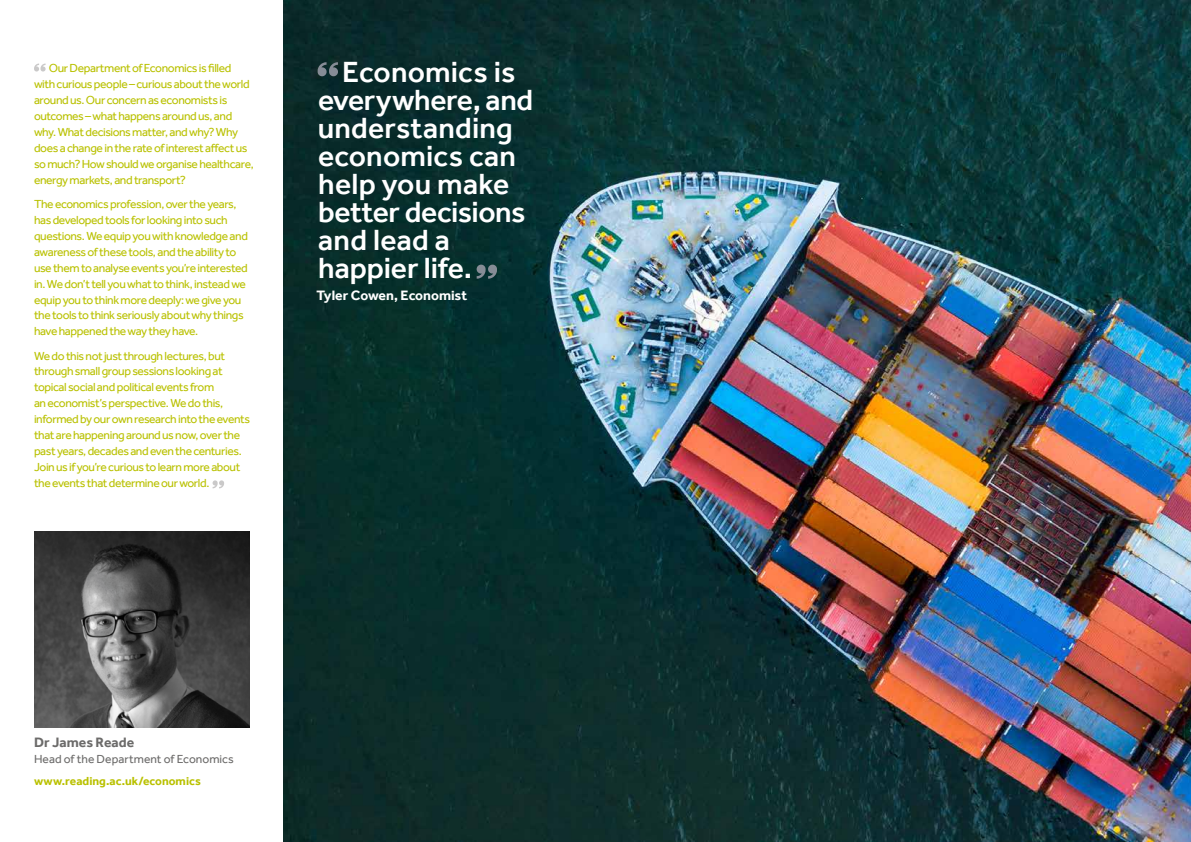
<style>
.page{position:relative;width:1191px;height:842px;background:#fff}
.page>*{position:absolute;margin:0;border:0;box-sizing:border-box;transform-origin:0 0}
.t1{font:500 30px/28px "Effra";letter-spacing:.005em;color:#fff}
.t2{font:700 14px "Effra";color:#fff}
.t3{font:700 14px "Effra";color:#6c6b6a}
.t4{font:12px/16px "Effra";letter-spacing:-.03em;color:#b9c100}
.t5{font:12px "Effra";letter-spacing:.005em;color:#6c6b6a}
.t6{font:700 12px "Effra";color:#b9c100}
</style>
<div class="page">
<img style="left:283px;top:0;width:908px;height:842px">
<svg style="left:34px;top:64px;width:12px;height:8px"></svg>
<svg style="left:212px;top:480px;width:12px;height:8px"></svg>
<img style="left:34px;top:532px;width:215px;height:195px">
<svg style="left:317px;top:62px;width:21px;height:14px"></svg>
<svg style="left:476px;top:265px;width:21px;height:14px"></svg>
<p class="t4" style="left:34px;top:59px;width:221px;text-indent:15px">Our Department of Economics is filled with curious people – curious about the world around us. Our concern as economists is outcomes – what happens around us, and why. What decisions matter, and why? Why does a change in the rate of interest affect us so much? How should we organise healthcare, energy markets, and transport?</p>
<p class="t4" style="left:34px;top:195px;width:215px">The economics profession, over the years, has developed tools for looking into such questions. We equip you with knowledge and awareness of these tools, and the ability to use them to analyse events you’re interested in. We don’t tell you what to think, instead we equip you to think more deeply: we give you the tools to think seriously about why things have happened the way they have.</p>
<p class="t4" style="left:34px;top:347px;width:218px">We do this not just through lectures, but through small group sessions looking at topical social and political events from<br>an economist’s perspective. We do this, informed by our own research into the events that are happening around us now, over the past years, decades and even the centuries.<br>Join us if you’re curious to learn more about the events that determine our world.</p>
<h1 class="t1" style="left:318px;top:58px;width:217px;text-indent:25px">Economics is everywhere, and understanding economics can help you make better decisions and lead a happier life.</h1>
<p class="t2" style="left:316px;top:287px;width:152px">Tyler Cowen, Economist</p>
<p class="t3" style="left:34px;top:734px;width:102px">Dr James Reade</p>
<p class="t5" style="left:34px;top:752px;width:201px">Head of the Department of Economics</p>
<p class="t6" style="left:34px;top:774px;width:168px">www.reading.ac.uk/economics</p>
</div>
